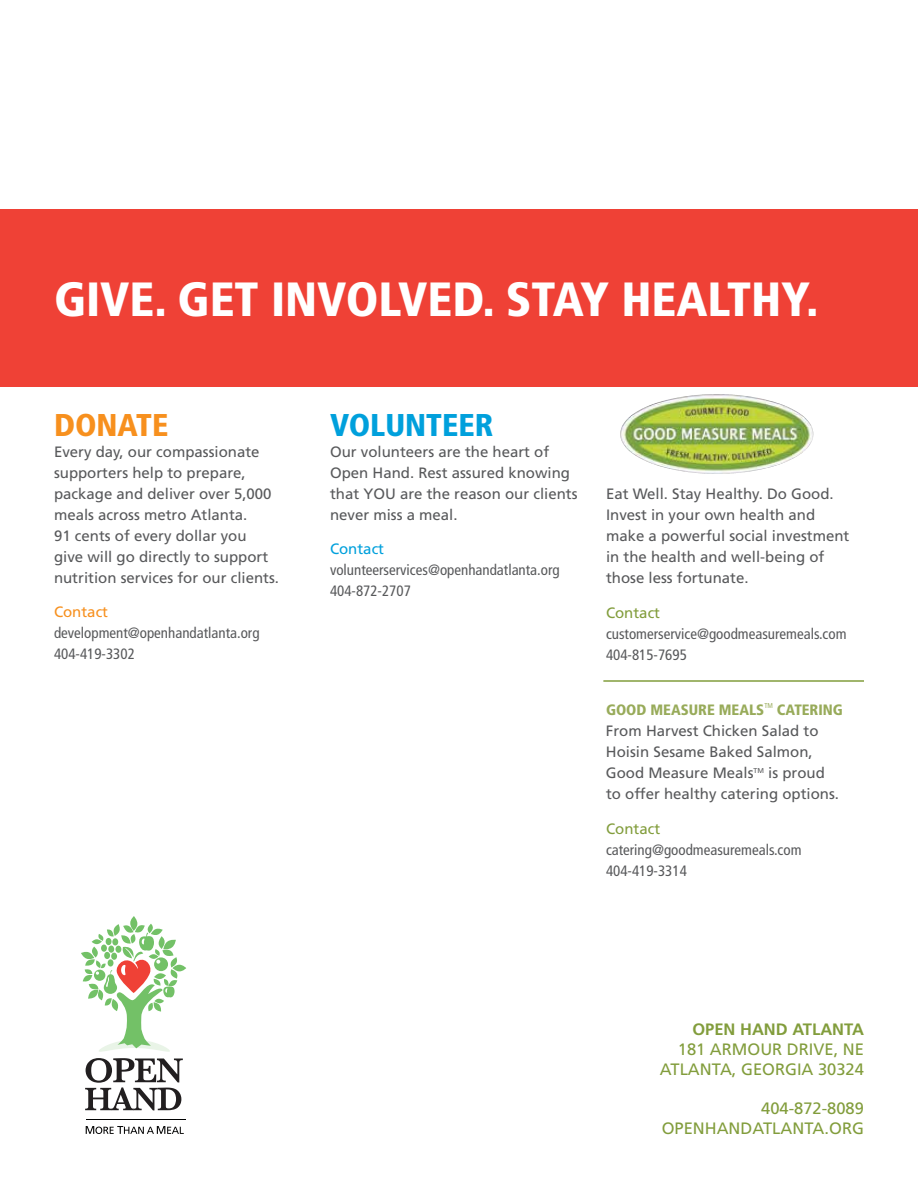
<style>
.page{position:relative;width:918px;height:1188px;background:#fff}
.page>*{position:absolute;margin:0;border:0;box-sizing:border-box;transform-origin:0 0}
.t1{font:900 condensed 48px "Frutiger";color:#fff}
.t2{font:900 condensed 31.5px "Frutiger";color:#00a0dc}
.t3{font:900 condensed 31.5px "Frutiger";color:#f7901e}
.t4{font:16.5px/19.8px "Frutiger";color:#829d3c;text-align:right}
.t5{font:700 16.5px "Frutiger";color:#829d3c}
.t6{font:15px/21px "Frutiger";color:#58595b}
.t7{font:condensed 15px/21px "Frutiger";color:#58595b}
.t8{font:900 condensed 15px "Frutiger";color:#98ab5a}
.t9{font:15px "Frutiger";color:#829d3c}
.t10{font:15px "Frutiger";color:#f7901e}
.t11{font:15px "Frutiger";color:#00a0dc}
.t12{font:condensed 7.05px "Frutiger";color:#98ab5a}
</style>
<div class="page">
<svg style="left:86px;top:1126px;width:98px;height:8px"></svg>
<svg style="left:130px;top:916px;width:7px;height:15px"></svg>
<svg style="left:81px;top:924px;width:102px;height:186px"></svg>
<hr style="left:86px;top:1119px;width:99px;height:1px;background:#000101">
<div style="left:0;top:209px;width:918px;height:178px;background:#ef4136"></div>
<img style="left:620px;top:394px;width:94px;height:47px">
<hr style="left:603px;top:680px;width:261px;height:2px;background:#829d3c">
<h1 class="t1" style="left:54px;top:271px;width:766px">GIVE. GET INVOLVED. STAY HEALTHY.</h1>
<h2 class="t3" style="left:54px;top:406px;width:116px">DONATE</h2>
<p class="t6" style="left:54px;top:441px;width:227px">Every day, our compassionate supporters help to prepare, package and deliver over 5,000 meals across metro Atlanta.<br>91 cents of every dollar you give will go directly to support nutrition services for our clients.</p>
<p class="t10" style="left:54px;top:603px;width:56px">Contact</p>
<p class="t7" style="left:54px;top:623px;width:207px">development@openhandatlanta.org<br>404-419-3302</p>
<h2 class="t2" style="left:330px;top:406px;width:165px">VOLUNTEER</h2>
<p class="t6" style="left:330px;top:441px;width:249px">Our volunteers are the heart of<br>Open Hand. Rest assured knowing that YOU are the reason our clients never miss a meal.</p>
<p class="t11" style="left:330px;top:540px;width:56px">Contact</p>
<p class="t7" style="left:330px;top:560px;width:231px">volunteerservices@openhandatlanta.org<br>404-872-2707</p>
<p class="t6" style="left:606px;top:483px;width:245px">Eat Well. Stay Healthy. Do Good.<br>Invest in your own health and make a powerful social investment in the health and well-being of those less fortunate.</p>
<p class="t9" style="left:606px;top:603px;width:56px">Contact</p>
<p class="t7" style="left:606px;top:623px;width:242px">customerservice@goodmeasuremeals.com<br>404-815-7695</p>
<p class="t8" style="left:606px;top:701px;width:160px">GOOD MEASURE MEALS</p>
<p class="t12" style="left:764px;top:701px;width:10px">TM</p>
<p class="t8" style="left:777px;top:701px;width:68px">CATERING</p>
<p class="t6" style="left:606px;top:720px;width:235px">From Harvest Chicken Salad to<br>Hoisin Sesame Baked Salmon,<br>Good Measure Meals<sup>TM</sup> is proud to offer healthy catering options.</p>
<p class="t9" style="left:606px;top:819px;width:56px">Contact</p>
<p class="t7" style="left:606px;top:839px;width:197px">catering@goodmeasuremeals.com<br>404-419-3314</p>
<p class="t5" style="left:692px;top:1020px;width:173px">OPEN HAND ATLANTA</p>
<p class="t4" style="left:660px;top:1039px;width:206px">181 ARMOUR DRIVE, NE<br>ATLANTA, GEORGIA 30324</p>
<p class="t4" style="left:662px;top:1098px;width:204px">404-872-8089<br>OPENHANDATLANTA.ORG</p>
</div>
